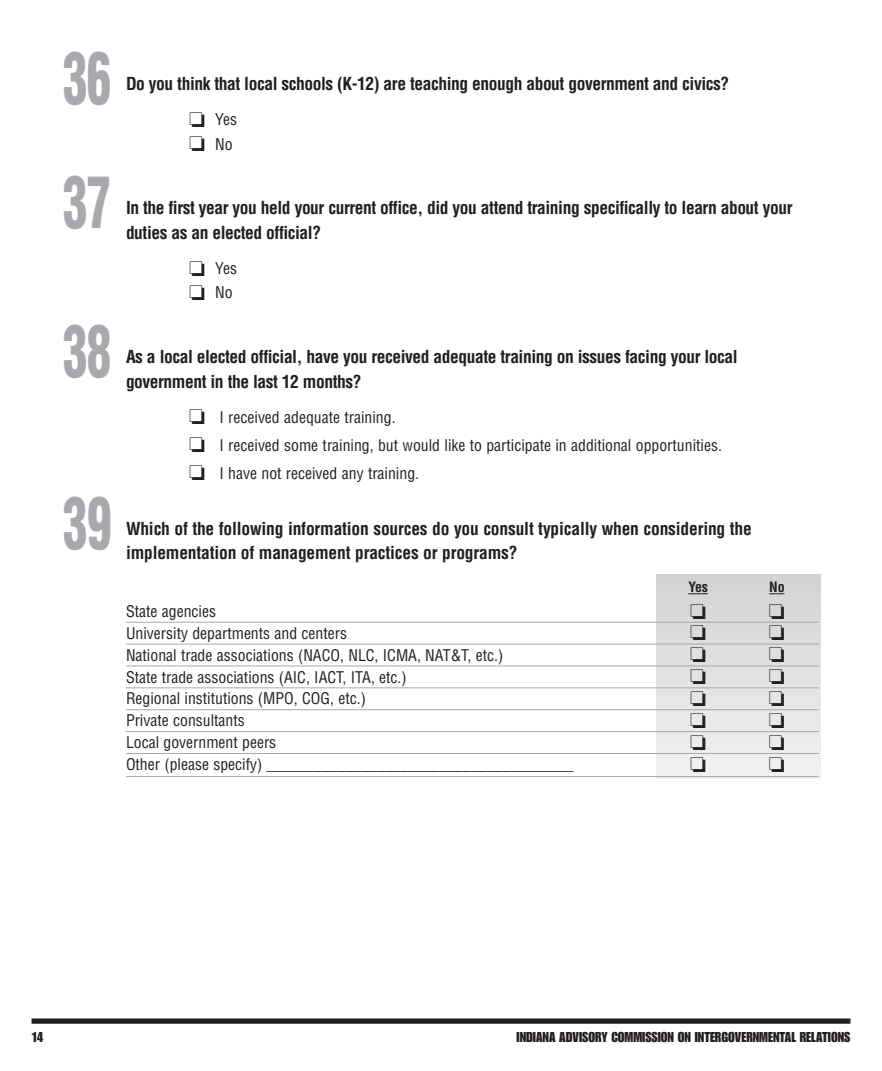
<style>
.page{position:relative;width:882px;height:1071px;background:#fff}
.page>*{position:absolute;margin:0;border:0;box-sizing:border-box;transform-origin:0 0}
.t1{font:900 condensed 70px "Helvetica";letter-spacing:-.015em;color:#a7a9ac;scale:.7 1}
.t2{font:700 condensed 17.5px/24.5px "Helvetica";letter-spacing:-.025em;color:#231f20}
.t3{font:condensed 15.75px "Helvetica";color:#231f20}
.t4{font:14px "Impact URWT";color:#231f20}
.t5{font:700 condensed 14px "Helvetica";color:#231f20}
</style>
<div class="page">
<div style="left:657px;top:574px;width:163px;height:205px;background:linear-gradient(to bottom,#d1d3d4,#f0f1f1)"></div>
<div style="left:32px;top:1018px;width:818px;height:6px;background:#231f20"></div>
<svg style="left:688px;top:593px;width:20px;height:1px"></svg>
<svg style="left:769px;top:593px;width:15px;height:1px"></svg>
<hr style="left:126px;top:622px;width:693px;height:1px;background:#a7a9ac">
<hr style="left:126px;top:644px;width:693px;height:1px;background:#a7a9ac">
<hr style="left:126px;top:666px;width:693px;height:1px;background:#a7a9ac">
<hr style="left:126px;top:688px;width:693px;height:1px;background:#a7a9ac">
<hr style="left:126px;top:709px;width:693px;height:1px;background:#a7a9ac">
<hr style="left:126px;top:731px;width:693px;height:1px;background:#a7a9ac">
<hr style="left:126px;top:753px;width:693px;height:1px;background:#a7a9ac">
<hr style="left:126px;top:776px;width:693px;height:1px;background:#a7a9ac">
<svg style="left:691px;top:604px;width:15px;height:15px"></svg>
<svg style="left:770px;top:604px;width:14px;height:15px"></svg>
<svg style="left:691px;top:626px;width:15px;height:14px"></svg>
<svg style="left:770px;top:626px;width:14px;height:14px"></svg>
<svg style="left:691px;top:648px;width:15px;height:14px"></svg>
<svg style="left:770px;top:648px;width:14px;height:14px"></svg>
<svg style="left:691px;top:670px;width:15px;height:14px"></svg>
<svg style="left:770px;top:670px;width:14px;height:14px"></svg>
<svg style="left:691px;top:692px;width:15px;height:14px"></svg>
<svg style="left:770px;top:692px;width:14px;height:14px"></svg>
<svg style="left:691px;top:713px;width:15px;height:15px"></svg>
<svg style="left:770px;top:713px;width:14px;height:15px"></svg>
<svg style="left:691px;top:735px;width:15px;height:15px"></svg>
<svg style="left:770px;top:735px;width:14px;height:15px"></svg>
<svg style="left:691px;top:757px;width:15px;height:15px"></svg>
<svg style="left:770px;top:757px;width:14px;height:15px"></svg>
<h1 class="t1" style="left:63px;top:52px;width:70px">36</h1>
<h1 class="t1" style="left:63px;top:176px;width:70px">37</h1>
<h1 class="t1" style="left:63px;top:325px;width:70px">38</h1>
<h1 class="t1" style="left:63px;top:496px;width:71px">39</h1>
<p class="t2" style="left:126px;top:73px;width:605px">Do you think that local schools (K-12) are teaching enough about government and civics?</p>
<p class="t3" style="left:189px;top:113px;width:50px">□ Yes</p>
<p class="t3" style="left:189px;top:138px;width:45px">□ No</p>
<p class="t2" style="left:126px;top:197px;width:668px">In the first year you held your current office, did you attend training specifically to learn about your duties as an elected official?</p>
<p class="t3" style="left:189px;top:262px;width:50px">□ Yes</p>
<p class="t3" style="left:189px;top:287px;width:45px">□ No</p>
<p class="t2" style="left:126px;top:346px;width:613px">As a local elected official, have you received adequate training on issues facing your local government in the last 12 months?</p>
<p class="t3" style="left:189px;top:411px;width:208px">□ I received adequate training.</p>
<p class="t3" style="left:189px;top:439px;width:534px">□ I received some training, but would like to participate in additional opportunities.</p>
<p class="t3" style="left:189px;top:467px;width:232px">□ I have not received any training.</p>
<p class="t2" style="left:126px;top:517px;width:627px">Which of the following information sources do you consult typically when considering the implementation of management practices or programs?</p>
<p class="t5" style="left:688px;top:582px;width:21px">Yes</p>
<p class="t5" style="left:769px;top:582px;width:17px">No</p>
<p class="t3" style="left:126px;top:605px;width:92px">State agencies</p>
<p class="t3" style="left:126px;top:627px;width:223px">University departments and centers</p>
<p class="t3" style="left:126px;top:649px;width:379px">National trade associations (NACO, NLC, ICMA, NAT&amp;T, etc.)</p>
<p class="t3" style="left:126px;top:671px;width:282px">State trade associations (AIC, IACT, ITA, etc.)</p>
<p class="t3" style="left:126px;top:693px;width:241px">Regional institutions (MPO, COG, etc.)</p>
<p class="t3" style="left:126px;top:714px;width:120px">Private consultants</p>
<p class="t3" style="left:126px;top:736px;width:152px">Local government peers</p>
<p class="t3" style="left:126px;top:758px;width:449px">Other (please specify) _______________________________________</p>
<p class="t4" style="left:31px;top:1029px;width:13px">14</p>
<p class="t4" style="left:517px;top:1029px;width:335px">INDIANA ADVISORY COMMISSION ON INTERGOVERNMENTAL RELATIONS</p>
</div>
